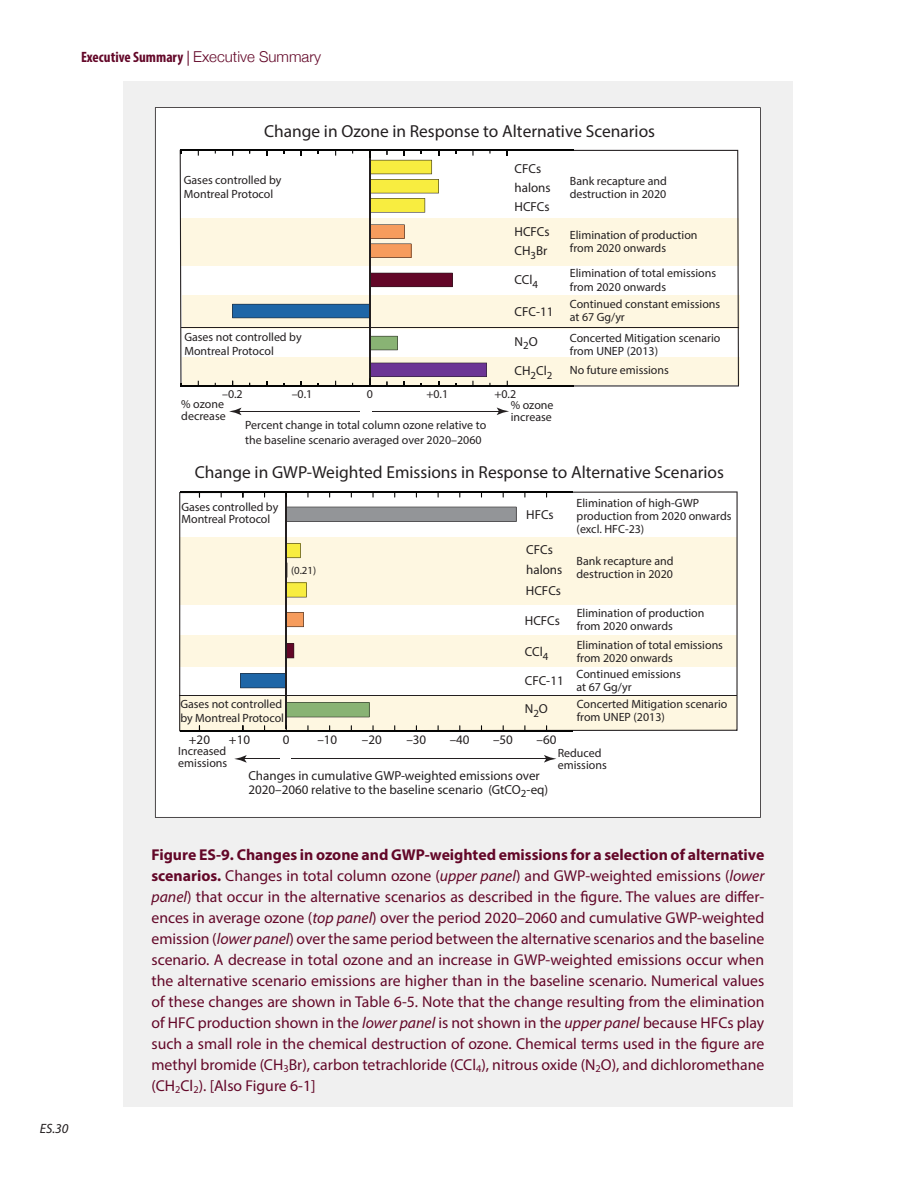
<style>
.page{position:relative;width:918px;height:1188px;background:#fff}
.page>*{position:absolute;margin:0;border:0;box-sizing:border-box;transform-origin:0 0}
.t1{font:17.4px "Myriad Pro";color:#231f20}
.Captions{font:15.75px/21px "Myriad Pro";color:#630728;text-align:justify}
.t2{font:700 condensed 15px "Myriad Pro";color:#630728}
.t3{font:italic 13.5px "Myriad Pro";color:#231f20}
.t4{font:13.05px/19px "Myriad Pro";color:#231f20}
.t5{font:12px/13px "Myriad Pro";color:#231f20}
.t6{font:10.8px "Myriad Pro";color:#231f20}
.s1{font-weight:400;font-stretch:normal}
.s2{font-family:"Helvetica Neue";font-weight:300;font-stretch:normal}
.s3{font-weight:700}
.s4{font-style:italic}
</style>
<div class="page">
<div style="left:123px;top:81px;width:670px;height:1026px;background:#f0f0f0"></div>
<svg style="left:155px;top:107px;width:606px;height:711px;fill:#fff"></svg>
<p class="t2" style="left:81px;top:47px;width:242px">Executive Summary <span class="s1">|</span> <span class="s2">Executive Summary</span></p>
<p class="t3" style="left:40px;top:1120px;width:30px">ES.30</p>
<p class="t1" style="left:264px;top:120px;width:393px">Change in Ozone in Response to Alternative Scenarios</p>
<p class="t5" style="left:184px;top:173px;width:99px;line-height:14.4px">Gases controlled by<br>Montreal Protocol</p>
<p class="t5" style="left:184px;top:329px;width:119px;line-height:14.4px">Gases not controlled by<br>Montreal Protocol</p>
<p class="t4" style="left:515px;top:159px;width:38px">CFCs halons</p>
<p class="t4" style="left:515px;top:222px;width:37px">HCFCs</p>
<p class="t4" style="left:515px;top:270px;width:25px">CCl<sub>4</sub></p>
<p class="t4" style="left:515px;top:302px;width:40px">CFC-11</p>
<p class="t4" style="left:515px;top:332px;width:25px">N<sub>2</sub>O</p>
<p class="t4" style="left:515px;top:361px;width:39px">CH<sub>2</sub>Cl<sub>2</sub></p>
<p class="t4" style="left:515px;top:197px;width:37px">HCFCs</p>
<p class="t4" style="left:515px;top:241px;width:34px">CH<sub>3</sub>Br</p>
<p class="t5" style="left:222px;top:387px;width:22px">–0.2</p>
<p class="t5" style="left:292px;top:387px;width:22px">–0.1</p>
<p class="t5" style="left:367px;top:387px;width:8px">0</p>
<p class="t5" style="left:426px;top:387px;width:23px">+0.1</p>
<p class="t5" style="left:494px;top:387px;width:23px">+0.2</p>
<p class="t5" style="left:181px;top:398px;width:46px;line-height:12px">% ozone decrease</p>
<p class="t5" style="left:511px;top:399px;width:44px;line-height:12px">% ozone increase</p>
<p class="t5" style="left:245px;top:418px;width:243px;line-height:14.4px">Percent change in total column ozone relative to the baseline scenario averaged over 2020–2060</p>
<p class="t5" style="left:570px;top:175px;width:99px">Bank recapture and destruction in 2020</p>
<p class="t5" style="left:570px;top:228px;width:129px">Elimination of production from 2020 onwards</p>
<p class="t5" style="left:570px;top:267px;width:148px">Elimination of total emissions from 2020 onwards</p>
<p class="t5" style="left:570px;top:297px;width:152px">Continued constant emissions at 67 Gg/yr</p>
<p class="t5" style="left:570px;top:331px;width:152px">Concerted Mitigation scenario from UNEP (2013)</p>
<p class="t5" style="left:570px;top:363px;width:101px">No future emissions</p>
<p class="t1" style="left:195px;top:461px;width:531px">Change in GWP-Weighted Emissions in Response to Alternative Scenarios</p>
<p class="t5" style="left:577px;top:496px;width:156px">Elimination of high-GWP production from 2020 onwards (excl. HFC-23)</p>
<p class="t5" style="left:577px;top:555px;width:99px">Bank recapture and destruction in 2020</p>
<p class="t5" style="left:577px;top:607px;width:129px">Elimination of production from 2020 onwards</p>
<p class="t5" style="left:577px;top:638px;width:148px">Elimination of total emissions from 2020 onwards</p>
<p class="t5" style="left:577px;top:667px;width:106px">Continued emissions at 67 Gg/yr</p>
<p class="t5" style="left:577px;top:697px;width:152px">Concerted Mitigation scenario from UNEP (2013)</p>
<p class="t5" style="left:558px;top:746px;width:50px;line-height:12px">Reduced emissions</p>
<p class="t5" style="left:182px;top:501px;width:98px;line-height:12px">Gases controlled by<br>Montreal Protocol</p>
<p class="t4" style="left:526px;top:505px;width:29px">HFCs</p>
<p class="t4" style="left:526px;top:540px;width:28px">CFCs</p>
<p class="t4" style="left:526px;top:560px;width:38px">halons</p>
<p class="t6" style="left:291px;top:564px;width:27px">(0.21)</p>
<p class="t4" style="left:526px;top:581px;width:37px">HCFCs</p>
<p class="t4" style="left:525px;top:611px;width:37px">HCFCs</p>
<p class="t4" style="left:525px;top:642px;width:25px">CCl<sub>4</sub></p>
<p class="t4" style="left:525px;top:671px;width:40px">CFC-11</p>
<p class="t5" style="left:181px;top:698px;width:105px">Gases not controlled by Montreal Protocol</p>
<p class="t4" style="left:525px;top:699px;width:25px">N<sub>2</sub>O</p>
<p class="t4" style="left:189px;top:730px;width:23px">+20</p>
<p class="t4" style="left:229px;top:730px;width:23px">+10</p>
<p class="t4" style="left:283px;top:730px;width:8px">0</p>
<p class="t4" style="left:317px;top:730px;width:21px">–10</p>
<p class="t4" style="left:362px;top:730px;width:21px">–20</p>
<p class="t4" style="left:406px;top:730px;width:21px">–30</p>
<p class="t4" style="left:450px;top:730px;width:21px">–40</p>
<p class="t4" style="left:493px;top:730px;width:21px">–50</p>
<p class="t4" style="left:536px;top:730px;width:21px">–60</p>
<p class="t5" style="left:178px;top:745px;width:50px;line-height:12px">Increased emissions</p>
<p class="t4" style="left:248px;top:768px;width:301px;line-height:14.1px">Changes in cumulative GWP-weighted emissions over<br>2020–2060 relative to the baseline scenario (GtCO<sub>2</sub>-eq)</p>
<p class="Captions" style="left:151px;top:844px;width:614px"><span class="s3">Figure ES-9. Changes in ozone and GWP-weighted emissions for a selection of alternative scenarios.</span> Changes in total column ozone (<span class="s4">upper panel</span>) and GWP-weighted emissions (<span class="s4">lower panel</span>) that occur in the alternative scenarios as described in the figure. The values are differ&shy;ences in average ozone (<span class="s4">top panel</span>) over the period 2020–2060 and cumulative GWP-weighted emission (<span class="s4">lower panel</span>) over the same period between the alternative scenarios and the baseline scenario. A decrease in total ozone and an increase in GWP-weighted emissions occur when the alternative scenario emissions are higher than in the baseline scenario. Numerical values of these changes are shown in Table 6-5. Note that the change resulting from the elimination of HFC production shown in the <span class="s4">lower panel</span> is not shown in the <span class="s4">upper panel</span> because HFCs play such a small role in the chemical destruction of ozone. Chemical terms used in the figure are methyl bromide (CH<sub>3</sub>Br), carbon tetrachloride (CCl<sub>4</sub>), nitrous oxide (N<sub>2</sub>O), and dichloromethane (CH<sub>2</sub>Cl<sub>2</sub>). [Also Figure 6-1]</p>
</div>
